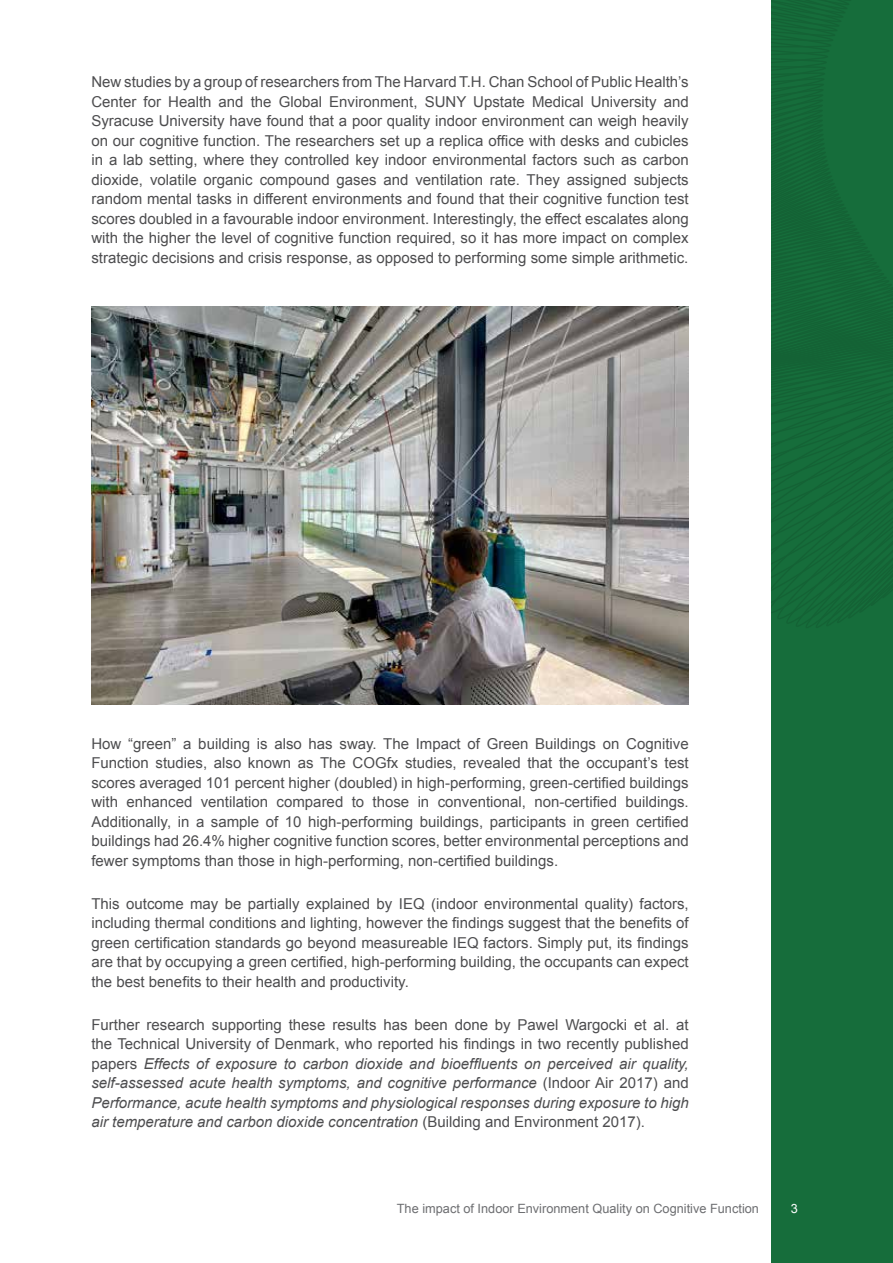
<style>
.page{position:relative;width:893px;height:1263px;background:#fff}
.page>*{position:absolute;margin:0;border:0;box-sizing:border-box;transform-origin:0 0}
.t1{font:15px/19.5px "Arial";color:#4d4d4f;text-align:justify}
.t2{font:italic 15px/19.5px "Arial";color:#4d4d4f;text-align:justify}
.t3{font:12.75px "Arial";color:#6d6e71}
.t4{font:12.75px "Arial";color:#fff}
.s1{font-style:normal}
</style>
<div class="page">
<div style="left:771px;top:0;width:122px;height:1263px;background:#166d3b"></div>
<svg style="left:771px;top:0;width:122px;height:628px"></svg>
<img style="left:91px;top:306px;width:598px;height:398px">
<p class="t1" style="left:91px;top:73px;width:599px">New studies by a group of researchers from The Harvard T.H. Chan School of Public Health’s Center for Health and the Global Environment, SUNY Upstate Medical University and Syracuse University have found that a poor quality indoor environment can weigh heavily on our cognitive function. The researchers set up a replica office with desks and cubicles in a lab setting, where they controlled key indoor environmental factors such as carbon dioxide, volatile organic compound gases and ventilation rate. They assigned subjects random mental tasks in different environments and found that their cognitive function test scores doubled in a favourable indoor environment. Interestingly, the effect escalates along with the higher the level of cognitive function required, so it has more impact on complex strategic decisions and crisis response, as opposed to performing some simple arithmetic.</p>
<p class="t1" style="left:91px;top:734px;width:599px">How “green” a building is also has sway. The Impact of Green Buildings on Cognitive Function studies, also known as The COGfx studies, revealed that the occupant’s test scores averaged 101 percent higher (doubled) in high-performing, green-certified buildings with enhanced ventilation compared to those in conventional, non-certified buildings.<br>Additionally, in a sample of 10 high-performing buildings, participants in green certified buildings had 26.4% higher cognitive function scores, better environmental perceptions and fewer symptoms than those in high-performing, non-certified buildings.</p>
<p class="t1" style="left:91px;top:894px;width:599px">This outcome may be partially explained by IEQ (indoor environmental quality) factors, including thermal conditions and lighting, however the findings suggest that the benefits of green certification standards go beyond measureable IEQ factors. Simply put, its findings are that by occupying a green certified, high-performing building, the occupants can expect the best benefits to their health and productivity.</p>
<p class="t2" style="left:91px;top:1015px;width:599px"><span class="s1">Further research supporting these results has been done by Pawel Wargocki et al. at the Technical University of Denmark, who reported his findings in two recently published papers</span> Effects of exposure to carbon dioxide and bioeffluents on perceived air quality, self-assessed acute health symptoms, and cognitive performance <span class="s1">(Indoor Air 2017) and </span>Performance, acute health symptoms and physiological responses during exposure to high air temperature and carbon dioxide concentration <span class="s1">(Building and Environment 2017).</span></p>
<p class="t3" style="left:397px;top:1200px;width:364px">The impact of Indoor Environment Quality on Cognitive Function</p>
<p class="t4" style="left:791px;top:1200px;width:9px">3</p>
</div>
